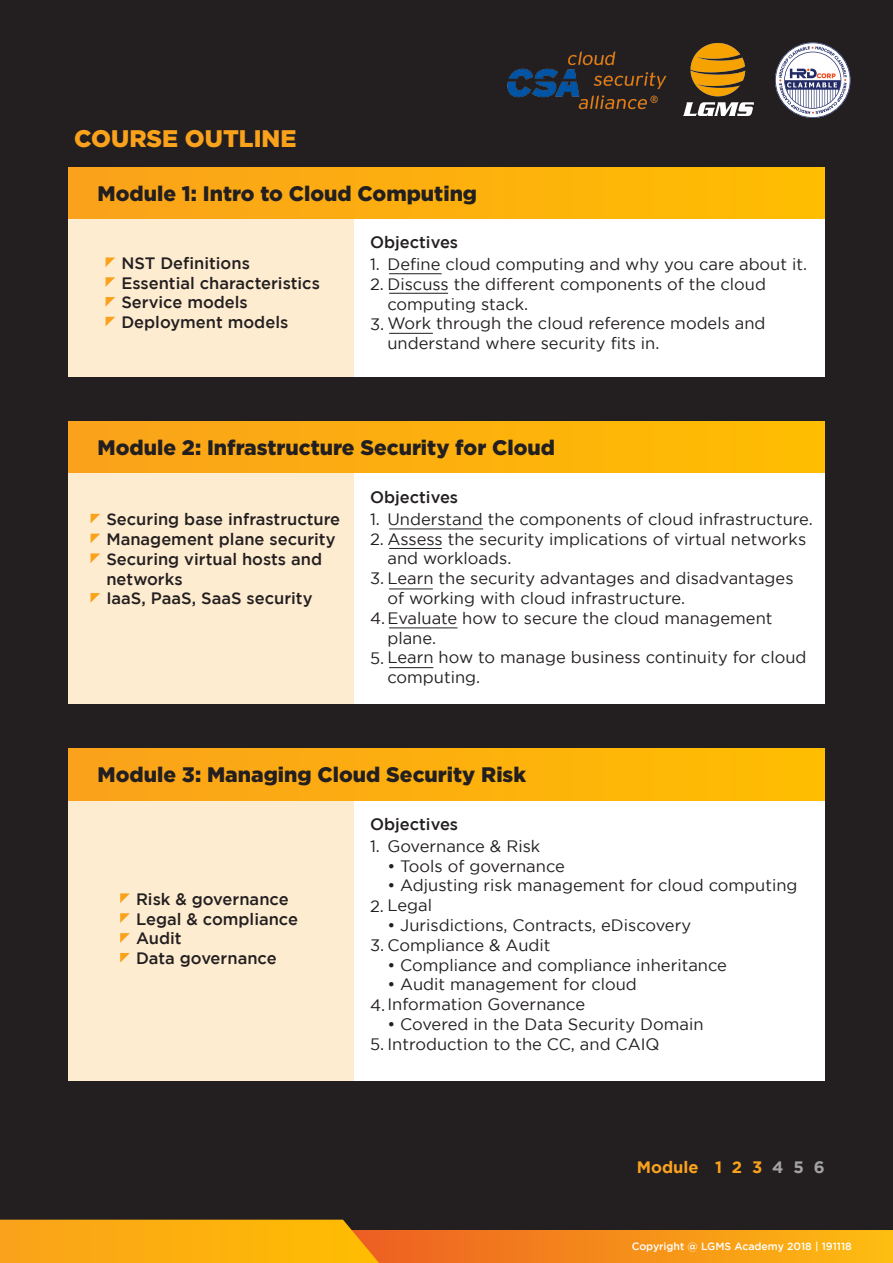
<style>
.page{position:relative;width:893px;height:1263px;background:#231f20}
.page>*{position:absolute;margin:0;border:0;box-sizing:border-box;transform-origin:0 0}
.t1{font:900 24px "Gotham";color:#faa21b}
.t2{font:900 21px "Gotham";color:#231f20}
.t3{font:16.5px/19.8px "Gotham";color:#231f20}
.t4{font:500 16.5px/19.8px "Gotham";color:#231f20}
.t5{font:700 16.5px "Gotham";color:#faa21e}
.t6{font:500 10.5px "Gotham";color:#fff}
.s1{color:#a3a3a3}
</style>
<div class="page">
<div style="left:335px;top:1230px;width:558px;height:33px;background:linear-gradient(to right,#ec5a24,#febe10)"></div>
<svg style="left:0;top:1220px;width:379px;height:43px;background:#f7aa0f"></svg>
<svg style="left:775px;top:43px;width:75px;height:75px"></svg>
<div style="left:68px;top:167px;width:757px;height:52px;background:linear-gradient(to right,#faa21b,#ffbe00)"></div>
<div style="left:353px;top:219px;width:472px;height:158px;background:#fff"></div>
<div style="left:68px;top:219px;width:285px;height:158px;background:#feecd1"></div>
<svg style="left:106px;top:257px;width:9px;height:10px"></svg>
<svg style="left:106px;top:277px;width:9px;height:10px"></svg>
<svg style="left:106px;top:297px;width:9px;height:9px"></svg>
<svg style="left:106px;top:317px;width:9px;height:9px"></svg>
<div style="left:68px;top:422px;width:757px;height:52px;background:linear-gradient(to right,#faa21b,#ffbe00)"></div>
<div style="left:353px;top:474px;width:472px;height:230px;background:#fff"></div>
<div style="left:68px;top:474px;width:285px;height:230px;background:#feecd1"></div>
<svg style="left:91px;top:514px;width:9px;height:9px"></svg>
<svg style="left:91px;top:534px;width:9px;height:9px"></svg>
<svg style="left:91px;top:553px;width:9px;height:10px"></svg>
<svg style="left:91px;top:593px;width:9px;height:9px"></svg>
<div style="left:68px;top:749px;width:757px;height:52px;background:linear-gradient(to right,#faa21b,#ffbe00)"></div>
<div style="left:353px;top:801px;width:472px;height:280px;background:#fff"></div>
<div style="left:68px;top:801px;width:285px;height:280px;background:#feecd1"></div>
<svg style="left:120px;top:893px;width:10px;height:10px"></svg>
<svg style="left:120px;top:913px;width:10px;height:10px"></svg>
<svg style="left:120px;top:933px;width:10px;height:10px"></svg>
<svg style="left:120px;top:953px;width:10px;height:10px"></svg>
<hr style="left:389px;top:293px;width:59px;height:1px;background:#231f20">
<hr style="left:389px;top:333px;width:44px;height:1px;background:#231f20">
<hr style="left:389px;top:273px;width:53px;height:1px;background:#231f20">
<hr style="left:389px;top:548px;width:53px;height:1px;background:#231f20">
<hr style="left:389px;top:588px;width:44px;height:1px;background:#231f20">
<hr style="left:389px;top:627px;width:68px;height:1px;background:#231f20">
<hr style="left:389px;top:667px;width:44px;height:1px;background:#231f20">
<hr style="left:389px;top:528px;width:94px;height:1px;background:#231f20">
<img style="left:683px;top:44px;width:70px;height:72px">
<img style="left:507px;top:51px;width:160px;height:59px">
<h1 class="t1" style="left:74px;top:125px;width:224px">COURSE OUTLINE</h1>
<p class="t2" style="left:98px;top:181px;width:381px">Module 1: Intro to Cloud Computing</p>
<p class="t4" style="left:121px;top:253px;width:200px">NST Definitions<br>Essential characteristics<br>Service models<br>Deployment models</p>
<p class="t4" style="left:370px;top:232px;width:90px">Objectives</p>
<p class="t3" style="left:370px;top:254px;width:11px">1.</p>
<p class="t3" style="left:387px;top:254px;width:421px">Define cloud computing and why you care about it.</p>
<p class="t3" style="left:387px;top:274px;width:380px;text-indent:-17px">2. Discuss the different components of the cloud computing stack.</p>
<p class="t3" style="left:387px;top:313px;width:380px;text-indent:-17px">3. Work through the cloud reference models and understand where security fits in.</p>
<p class="t2" style="left:98px;top:436px;width:459px">Module 2: Infrastructure Security for Cloud</p>
<p class="t4" style="left:106px;top:509px;width:235px">Securing base infrastructure<br>Management plane security<br>Securing virtual hosts and networks<br>IaaS, PaaS, SaaS security</p>
<p class="t4" style="left:370px;top:487px;width:90px">Objectives</p>
<p class="t3" style="left:370px;top:509px;width:11px">1.</p>
<p class="t3" style="left:387px;top:509px;width:427px">Understand the components of cloud infrastructure.</p>
<p class="t3" style="left:387px;top:529px;width:420px;text-indent:-17px">2. Assess the security implications of virtual networks and workloads.</p>
<p class="t3" style="left:370px;top:568px;width:425px">3. Learn the security advantages and disadvantages</p>
<p class="t3" style="left:387px;top:588px;width:299px">of working with cloud infrastructure.</p>
<p class="t3" style="left:370px;top:608px;width:404px">4.Evaluate how to secure the cloud management</p>
<p class="t3" style="left:387px;top:628px;width:50px">plane.</p>
<p class="t3" style="left:387px;top:647px;width:420px;text-indent:-17px">5. Learn how to manage business continuity for cloud computing.</p>
<p class="t2" style="left:98px;top:763px;width:430px">Module 3: Managing Cloud Security Risk</p>
<p class="t4" style="left:136px;top:889px;width:164px">Risk &amp; governance<br>Legal &amp; compliance<br>Audit<br>Data governance</p>
<p class="t4" style="left:370px;top:814px;width:90px">Objectives</p>
<p class="t3" style="left:370px;top:836px;width:11px">1.</p>
<p class="t3" style="left:387px;top:836px;width:154px">Governance &amp; Risk</p>
<p class="t3" style="left:387px;top:856px;width:179px">• Tools of governance</p>
<p class="t3" style="left:387px;top:875px;width:411px">• Adjusting risk management for cloud computing</p>
<p class="t3" style="left:370px;top:895px;width:64px">2. Legal</p>
<p class="t3" style="left:387px;top:915px;width:305px">• Jurisdictions, Contracts, eDiscovery</p>
<p class="t3" style="left:370px;top:935px;width:182px">3. Compliance &amp; Audit</p>
<p class="t3" style="left:387px;top:955px;width:341px">• Compliance and compliance inheritance</p>
<p class="t3" style="left:370px;top:974px;width:268px;text-indent:17px">• Audit management for cloud<br>4.Information Governance</p>
<p class="t3" style="left:387px;top:1014px;width:318px">• Covered in the Data Security Domain</p>
<p class="t3" style="left:370px;top:1034px;width:291px">5. Introduction to the CC, and CAIQ</p>
<p class="t5" style="left:637px;top:1157px;width:189px">Module 1 2 3 <span class="s1">4 5 6</span></p>
<p class="t6" style="left:632px;top:1240px;width:222px">Copyright @ LGMS Academy 2018 | 191118</p>
</div>
